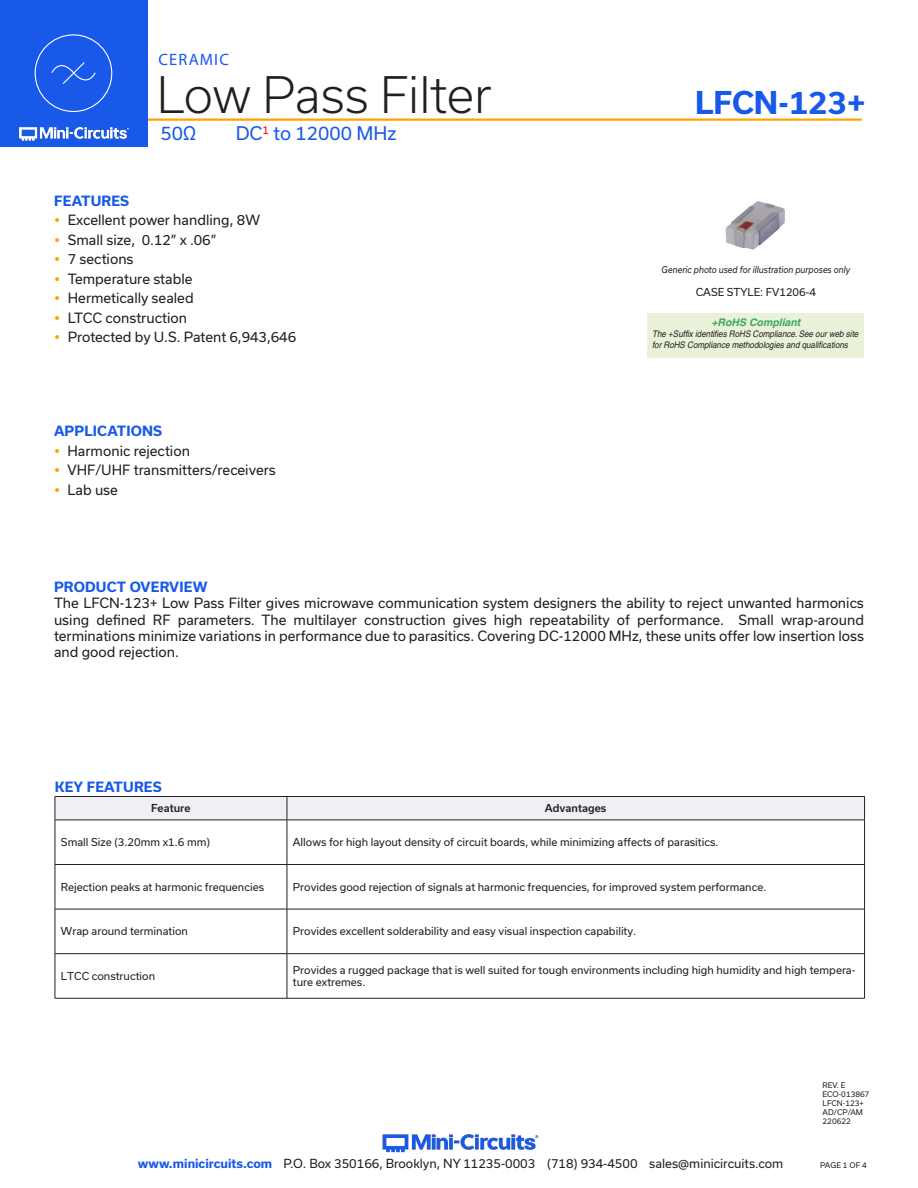
<style>
.page{position:relative;width:918px;height:1188px;background:#fff}
.page>*{position:absolute;margin:0;border:0;box-sizing:border-box;transform-origin:0 0}
.t1{font:300 48px "Usual";color:#231f20}
.t2{font:700 30px "Usual";color:#1859ea}
.Frequency{font:18px "Usual";color:#1859ea}
.t3{font:16.5px "Myriad Pro";letter-spacing:.07em;color:#1859ea}
.Regular_Copy{font:13.5px/16.2px "Usual";color:#231f20;text-align:justify}
.Blue_Headers{font:700 13.5px "Usual";letter-spacing:.015em;color:#1859ea}
.t4{font:12px "Usual";color:#231f20}
.Table_Body_Left_Just{font:10.5px/12.6px "Usual";color:#231f20}
.Table_Header_Center{font:500 10.5px "Usual";color:#231f20}
.t5{font:italic 700 10.5px "Helvetica";color:rgb(13 147 68/.8)}
.t6{font:italic 9px/10.8px "Helvetica";letter-spacing:-.005em;color:#231f20;scale:.9 1}
.t7{font:italic 9px "Usual";color:#231f20;scale:.9 1}
.Revision{font:7.5px "Usual";color:#231f20}
.s1{font-weight:700;color:#1859ea}
</style>
<div class="page">
<hr style="left:129px;top:118px;width:733px;height:3px;background:#ffa300">
<div style="left:0;top:0;width:147px;height:147px;background:#1859ea"></div>
<hr style="left:917px;top:0;width:1px;height:147px;background:#1859ea">
<img style="left:19px;top:126px;width:110px;height:15px">
<div style="left:35px;top:34px;width:77px;height:78px;border:1px solid #fff;border-radius:50%"></div>
<svg style="left:51px;top:62px;width:45px;height:22px"></svg>
<img style="left:382px;top:1134px;width:157px;height:19px">
<div style="left:648px;top:313px;width:216px;height:45px;background:#e9f2d8"></div>
<img style="left:725px;top:201px;width:60px;height:49px">
<hr style="left:55px;top:796px;width:232px;height:1px;background:#231f20">
<hr style="left:287px;top:796px;width:578px;height:1px;background:#231f20">
<div style="left:55px;top:797px;width:810px;height:23px;background:#efeff4"></div>
<hr style="left:55px;top:820px;width:232px;height:1px;background:#231f20">
<hr style="left:55px;top:820px;width:1px;height:44px;background:#231f20">
<hr style="left:287px;top:820px;width:578px;height:1px;background:#231f20">
<hr style="left:287px;top:820px;width:1px;height:44px;background:#231f20">
<hr style="left:864px;top:820px;width:1px;height:44px;background:#231f20">
<hr style="left:55px;top:864px;width:232px;height:1px;background:#231f20">
<hr style="left:55px;top:865px;width:1px;height:44px;background:#231f20">
<hr style="left:287px;top:864px;width:578px;height:1px;background:#231f20">
<hr style="left:287px;top:865px;width:1px;height:44px;background:#231f20">
<hr style="left:864px;top:865px;width:1px;height:44px;background:#231f20">
<hr style="left:55px;top:909px;width:232px;height:1px;background:#231f20">
<hr style="left:55px;top:909px;width:1px;height:44px;background:#231f20">
<hr style="left:287px;top:909px;width:578px;height:1px;background:#231f20">
<hr style="left:287px;top:909px;width:1px;height:44px;background:#231f20">
<hr style="left:864px;top:909px;width:1px;height:44px;background:#231f20">
<hr style="left:55px;top:953px;width:232px;height:1px;background:#231f20">
<hr style="left:55px;top:954px;width:1px;height:44px;background:#231f20">
<hr style="left:287px;top:953px;width:578px;height:1px;background:#231f20">
<hr style="left:287px;top:954px;width:1px;height:44px;background:#231f20">
<hr style="left:864px;top:954px;width:1px;height:44px;background:#231f20">
<hr style="left:55px;top:998px;width:232px;height:1px;background:#231f20">
<hr style="left:287px;top:998px;width:578px;height:1px;background:#231f20">
<p class="t3" style="left:159px;top:49px;width:72px">CERAMIC</p>
<h1 class="t1" style="left:157px;top:67px;width:336px">Low Pass Filter</h1>
<p class="Frequency" style="left:160px;top:122px;width:37px">50Ω</p>
<p class="Frequency" style="left:236px;top:122px;width:162px">DC<sup>1</sup> to 12000 MHz</p>
<p class="Blue_Headers" style="left:54px;top:193px;width:76px">FEATURES</p>
<p class="Regular_Copy" style="left:68px;top:212px;width:194px">Excellent power handling, 8W</p>
<p class="Regular_Copy" style="left:68px;top:232px;width:150px">Small size, 0.12” x .06”</p>
<p class="Regular_Copy" style="left:68px;top:251px;width:67px">7 sections</p>
<p class="Regular_Copy" style="left:68px;top:271px;width:126px">Temperature stable</p>
<p class="Regular_Copy" style="left:68px;top:290px;width:127px">Hermetically sealed</p>
<p class="Regular_Copy" style="left:68px;top:310px;width:121px">LTCC construction</p>
<p class="Regular_Copy" style="left:68px;top:329px;width:230px">Protected by U.S. Patent 6,943,646</p>
<p class="Blue_Headers" style="left:54px;top:423px;width:110px">APPLICATIONS</p>
<p class="Regular_Copy" style="left:68px;top:442px;width:124px">Harmonic rejection</p>
<p class="Regular_Copy" style="left:68px;top:462px;width:210px">VHF/UHF transmitters/receivers</p>
<p class="Regular_Copy" style="left:68px;top:481px;width:52px">Lab use</p>
<h2 class="t2" style="left:695px;top:86px;width:172px">LFCN-123+</h2>
<p class="t7" style="left:662px;top:264px;width:211px">Generic photo used for illustration purposes only</p>
<p class="Table_Body_Left_Just" style="left:696px;top:285px;width:122px">CASE STYLE: FV1206-4</p>
<p class="t5" style="left:711px;top:316px;width:90px">+RoHS Compliant</p>
<p class="t6" style="left:652px;top:329px;width:231px">The +Suffix identifies RoHS Compliance. See our web site for RoHS Compliance methodologies and qualifications</p>
<p class="Blue_Headers" style="left:54px;top:579px;width:155px">PRODUCT OVERVIEW</p>
<p class="Regular_Copy" style="left:54px;top:595px;width:812px">The LFCN-123+ Low Pass Filter gives microwave communication system designers the ability to reject unwanted harmonics using defined RF parameters. The multilayer construction gives high repeatability of performance. Small wrap-around terminations minimize variations in performance due to parasitics. Covering DC-12000 MHz, these units offer low insertion loss and good rejection.</p>
<p class="Blue_Headers" style="left:55px;top:779px;width:108px">KEY FEATURES</p>
<p class="Table_Header_Center" style="left:151px;top:802px;width:41px">Feature</p>
<p class="Table_Header_Center" style="left:545px;top:802px;width:63px">Advantages</p>
<p class="Table_Body_Left_Just" style="left:61px;top:836px;width:151px">Small Size (3.20mm x1.6 mm)</p>
<p class="Table_Body_Left_Just" style="left:293px;top:836px;width:427px">Allows for high layout density of circuit boards, while minimizing affects of parasitics.</p>
<p class="Table_Body_Left_Just" style="left:61px;top:880px;width:205px">Rejection peaks at harmonic frequencies</p>
<p class="Table_Body_Left_Just" style="left:293px;top:880px;width:475px">Provides good rejection of signals at harmonic frequencies, for improved system performance.</p>
<p class="Table_Body_Left_Just" style="left:61px;top:925px;width:129px">Wrap around termination</p>
<p class="Table_Body_Left_Just" style="left:293px;top:925px;width:345px">Provides excellent solderability and easy visual inspection capability.</p>
<p class="Table_Body_Left_Just" style="left:61px;top:970px;width:96px">LTCC construction</p>
<p class="Table_Body_Left_Just" style="left:293px;top:963px;width:564px">Provides a rugged package that is well suited for tough environments including high humidity and high tempera&shy;ture extremes.</p>
<p class="Revision" style="left:823px;top:1081px;width:24px">REV. E</p>
<p class="Revision" style="left:823px;top:1090px;width:48px">ECO-013867</p>
<p class="Revision" style="left:823px;top:1099px;width:43px">LFCN-123+</p>
<p class="Revision" style="left:823px;top:1108px;width:42px">AD/CP/AM</p>
<p class="Revision" style="left:823px;top:1117px;width:30px">220622</p>
<p class="t4" style="left:138px;top:1157px;width:647px"><span class="s1">www.minicircuits.com</span> P.O. Box 350166, Brooklyn, NY 11235-0003 (718) 934-4500 sales@minicircuits.com</p>
<p class="Revision" style="left:820px;top:1161px;width:48px">PAGE 1 OF 4</p>
</div>
